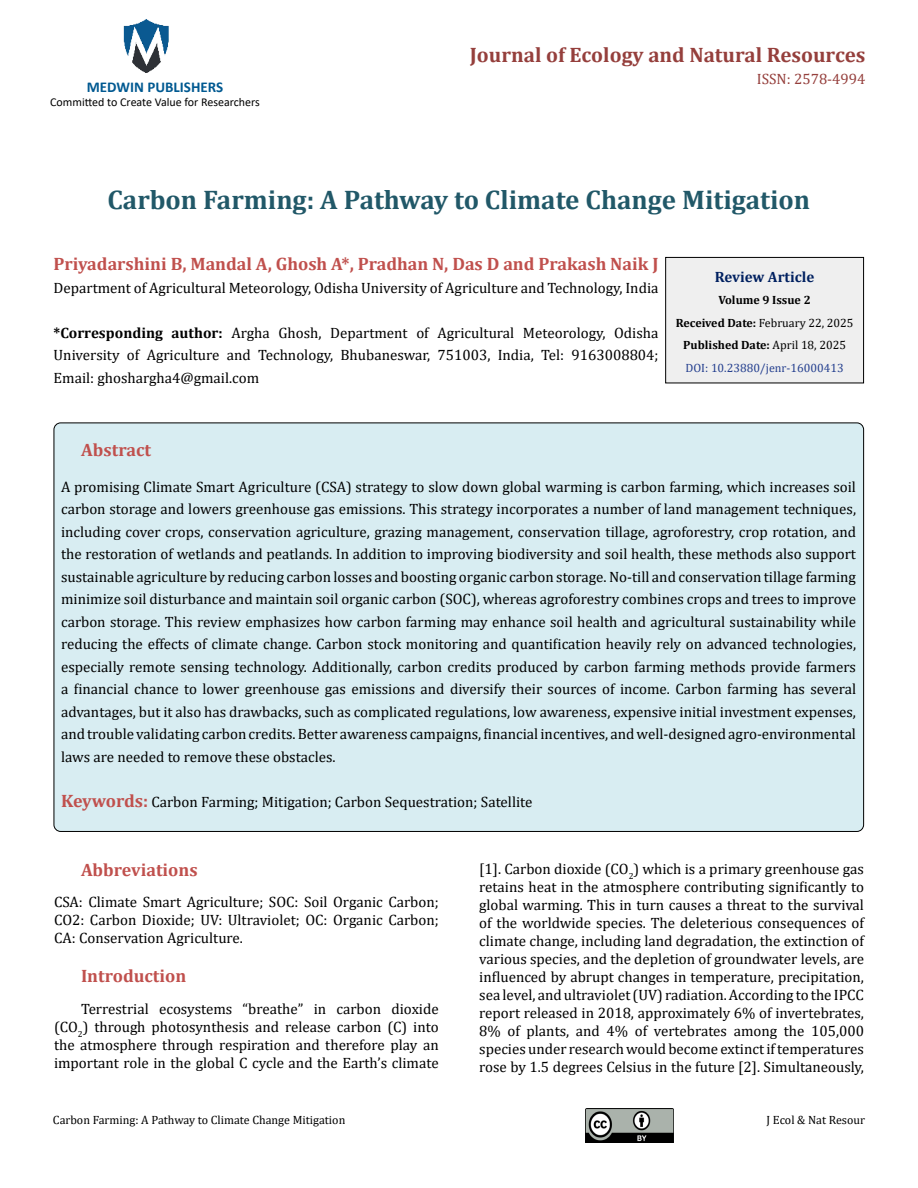
<style>
.page{position:relative;width:918px;height:1188px;background:#fff}
.page>*{position:absolute;margin:0;border:0;box-sizing:border-box;transform-origin:0 0}
.Medwin_Title{font:700 27px "Cambria";color:#215868}
.t1{font:700 21px "Cambria";color:#953f3c}
.Medwin_Header-1{font:700 18px "Cambria";color:#c0504d}
.Medwin_Paragraph{font:15px/22.5px "Cambria";color:#000;text-align:justify}
.Medwin_Paragraph_2{font:15px/18px "Cambria";color:#000;text-align:justify}
.t2{font:700 15px "Calibri";color:#005991}
.t3{font:15px "Cambria";color:#953f3c}
.t4{font:700 15px "Cambria";color:#002060}
.t5{font:12px "Cambria";color:#000}
.t6{font:700 12px "Cambria";color:#000}
.t7{font:12px "Calibri";color:#000}
.t8{font:12px "Cambria";color:#25408f}
.s1{font-weight:700}
.s2{font-weight:400}
.s3{font-weight:700;font-size:18px;color:#c0504d}
</style>
<div class="page">
<img style="left:123px;top:19px;width:46px;height:54px">
<img style="left:585px;top:1109px;width:89px;height:33px">
<div style="left:666px;top:257px;width:198px;height:126px;background:#efefef"></div>
<div style="left:665px;top:257px;width:199px;height:126px;border:1px solid #000"></div>
<div style="left:54px;top:423px;width:810px;height:408px;background:#d8edf2;border-radius:7px"></div>
<p class="t2" style="left:87px;top:76px;width:138px">MEDWIN PUBLISHERS</p>
<p class="t7" style="left:50px;top:94px;width:211px">Committed to Create Value for Researchers</p>
<h2 class="t1" style="left:470px;top:40px;width:397px">Journal of Ecology and Natural Resources</h2>
<p class="t3" style="left:757px;top:71px;width:110px">ISSN: 2578-4994</p>
<p class="Medwin_Title" style="left:107px;top:181px;width:704px">Carbon Farming: A Pathway to Climate Change Mitigation</p>
<p class="Medwin_Header-1" style="left:54px;top:252px;width:606px">Priyadarshini B, Mandal A, Ghosh A*, Pradhan N, Das D and Prakash Naik J</p>
<p class="Medwin_Paragraph" style="left:54px;top:276px;width:606px">Department of Agricultural Meteorology, Odisha University of Agriculture and Technology, India</p>
<p class="Medwin_Paragraph" style="left:54px;top:321px;width:606px"><span class="s1">*Corresponding author:</span> Argha Ghosh, Department of Agricultural Meteorology, Odisha University of Agriculture and Technology, Bhubaneswar, 751003, India, Tel: 9163008804; Email: ghoshargha4@gmail.com</p>
<p class="t4" style="left:715px;top:266px;width:101px">Review Article</p>
<p class="t6" style="left:718px;top:292px;width:94px">Volume 9 Issue 2</p>
<p class="t5" style="left:676px;top:316px;width:179px"><span class="s1">Received Date:</span> February 22, 2025</p>
<p class="t6" style="left:683px;top:337px;width:164px">Published Date: <span class="s2">April 18, 2025</span></p>
<p class="t8" style="left:686px;top:361px;width:160px">DOI: 10.23880/jenr-16000413</p>
<p class="Medwin_Header-1" style="left:81px;top:437px;width:71px">Abstract</p>
<p class="Medwin_Paragraph" style="left:61px;top:476px;width:797px">A promising Climate Smart Agriculture (CSA) strategy to slow down global warming is carbon farming, which increases soil carbon storage and lowers greenhouse gas emissions. This strategy incorporates a number of land management techniques, including cover crops, conservation agriculture, grazing management, conservation tillage, agroforestry, crop rotation, and the restoration of wetlands and peatlands. In addition to improving biodiversity and soil health, these methods also support sustainable agriculture by reducing carbon losses and boosting organic carbon storage. No-till and conservation tillage farming minimize soil disturbance and maintain soil organic carbon (SOC), whereas agroforestry combines crops and trees to improve carbon storage. This review emphasizes how carbon farming may enhance soil health and agricultural sustainability while reducing the effects of climate change. Carbon stock monitoring and quantification heavily rely on advanced technologies, especially remote sensing technology. Additionally, carbon credits produced by carbon farming methods provide farmers a financial chance to lower greenhouse gas emissions and diversify their sources of income. Carbon farming has several advantages, but it also has drawbacks, such as complicated regulations, low awareness, expensive initial investment expenses, and trouble validating carbon credits. Better awareness campaigns, financial incentives, and well-designed agro-environmental laws are needed to remove these obstacles.</p>
<p class="Medwin_Paragraph" style="left:61px;top:791px;width:473px"><span class="s3">Keywords:</span> Carbon Farming; Mitigation; Carbon Sequestration; Satellite</p>
<p class="Medwin_Header-1" style="left:81px;top:857px;width:118px">Abbreviations</p>
<p class="Medwin_Paragraph_2" style="left:54px;top:893px;width:386px">CSA: Climate Smart Agriculture; SOC: Soil Organic Carbon; CO2: Carbon Dioxide; UV: Ultraviolet; OC: Organic Carbon; CA: Conservation Agriculture.</p>
<p class="Medwin_Header-1" style="left:81px;top:963px;width:107px">Introduction</p>
<p class="Medwin_Paragraph" style="left:54px;top:1000px;width:386px;line-height:18px;text-indent:27px">Terrestrial ecosystems “breathe” in carbon dioxide (CO<sub>2</sub>) through photosynthesis and release carbon (C) into the atmosphere through respiration and therefore play an important role in the global C cycle and the Earth’s climate</p>
<p class="Medwin_Paragraph" style="left:479px;top:859px;width:386px;line-height:18px">[1]. Carbon dioxide (CO<sub>2</sub>) which is a primary greenhouse gas retains heat in the atmosphere contributing significantly to global warming. This in turn causes a threat to the survival of the worldwide species. The deleterious consequences of climate change, including land degradation, the extinction of various species, and the depletion of groundwater levels, are influenced by abrupt changes in temperature, precipitation, sea level, and ultraviolet (UV) radiation. According to the IPCC report released in 2018, approximately 6% of invertebrates, 8% of plants, and 4% of vertebrates among the 105,000 species under research would become extinct if temperatures rose by 1.5 degrees Celsius in the future [2]. Simultaneously,</p>
<p class="t5" style="left:53px;top:1113px;width:294px">Carbon Farming: A Pathway to Climate Change Mitigation</p>
<p class="t5" style="left:767px;top:1113px;width:100px">J Ecol &amp; Nat Resour</p>
</div>
